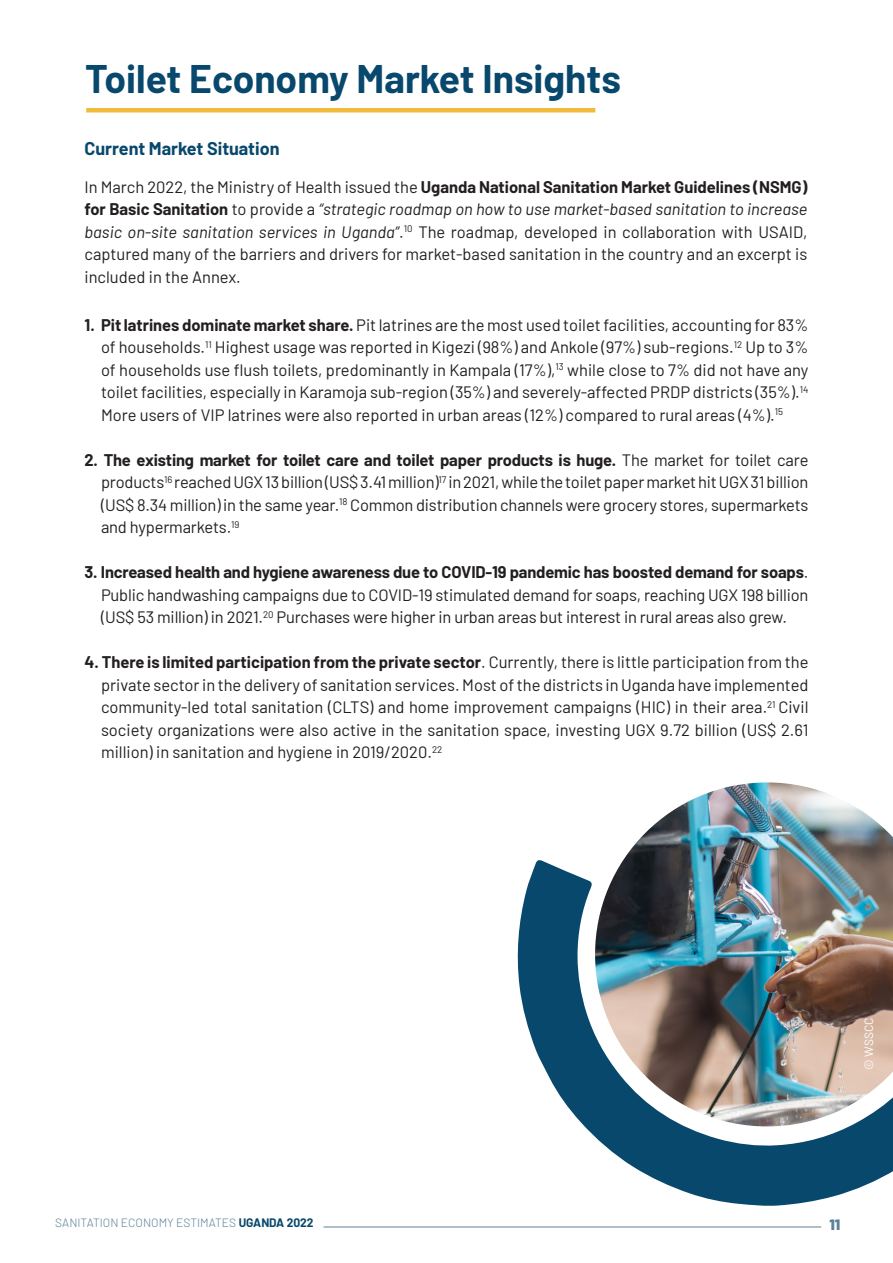
<style>
.page{position:relative;width:893px;height:1263px;background:#fff}
.page>*{position:absolute;margin:0;border:0;box-sizing:border-box;transform-origin:0 0}
.t1{font:700 39px "Barlow";color:#07486c}
.t2{font:700 18px "Barlow";color:#07486c}
.t3{font:16.5px/22.5px "Barlow";letter-spacing:-.005em;color:#231f20;text-align:justify}
.t4{font:900 15px "Barlow";color:#5c8198}
.t5{font:300 12px "Barlow";color:#5c8198}
.t6{font:12px "Barlow";color:#fff}
.s1{font-weight:700}
.s2{font-style:italic}
.s3{font-weight:700;color:#07486c}
</style>
<div class="page">
<hr style="left:324px;top:1227px;width:497px;height:1px;background:#5c8198">
<img style="left:624px;top:782px;width:269px;height:77px">
<img style="left:517px;top:859px;width:376px;height:347px">
<div style="left:86px;top:108px;width:509px;height:5px;background:#f1bc3b"></div>
<p class="t1" style="left:85px;top:50px;width:537px">Toilet Economy Market Insights</p>
<p class="t2" style="left:85px;top:135px;width:197px">Current Market Situation</p>
<p class="t3" style="left:85px;top:174px;width:724px">In March 2022, the Ministry of Health issued the <span class="s1">Uganda National Sanitation Market Guidelines (NSMG) for Basic Sanitation</span> to provide a <span class="s2">“strategic roadmap on how to use market-based sanitation to increase basic on-site sanitation services in Uganda”</span>.<sup>10</sup> The roadmap, developed in collaboration with USAID, captured many of the barriers and drivers for market-based sanitation in the country and an excerpt is included in the Annex.</p>
<p class="t3" style="left:101px;top:312px;width:709px;text-indent:-16px"><span class="s1">1. Pit latrines dominate market share.</span> Pit latrines are the most used toilet facilities, accounting for 83% of households.<sup>11</sup> Highest usage was reported in Kigezi (98%) and Ankole (97%) sub-regions.<sup>12</sup> Up to 3% of households use flush toilets, predominantly in Kampala (17%),<sup>13</sup> while close to 7% did not have any toilet facilities, especially in Karamoja sub-region (35%) and severely-affected PRDP districts (35%).<sup>14<br></sup>More users of VIP latrines were also reported in urban areas (12%) compared to rural areas (4%).<sup>15</sup></p>
<p class="t3" style="left:101px;top:447px;width:709px;text-indent:-16px"><span class="s1">2. The existing market for toilet care and toilet paper products is huge.</span> The market for toilet care products<sup>16</sup> reached UGX 13 billion (US$ 3.41 million)<sup>17</sup> in 2021, while the toilet paper market hit UGX 31 billion (US$ 8.34 million) in the same year.<sup>18</sup> Common distribution channels were grocery stores, supermarkets and hypermarkets.<sup>19</sup></p>
<p class="t3" style="left:101px;top:560px;width:709px;text-indent:-16px"><span class="s1">3. Increased health and hygiene awareness due to COVID-19 pandemic has boosted demand for soaps</span>.<br>Public handwashing campaigns due to COVID-19 stimulated demand for soaps, reaching UGX 198 billion (US$ 53 million) in 2021.<sup>20</sup> Purchases were higher in urban areas but interest in rural areas also grew.</p>
<p class="t3" style="left:101px;top:650px;width:709px;text-indent:-16px"><span class="s1">4. There is limited participation from the private sector</span>. Currently, there is little participation from the private sector in the delivery of sanitation services. Most of the districts in Uganda have implemented community-led total sanitation (CLTS) and home improvement campaigns (HIC) in their area.<sup>21</sup> Civil society organizations were also active in the sanitation space, investing UGX 9.72 billion (US$ 2.61 million) in sanitation and hygiene in 2019/2020.<sup>22</sup></p>
<p class="t6" style="left:860px;top:1069px;width:53px;rotate:-90deg">© WSSCC</p>
<p class="t5" style="left:55px;top:1214px;width:260px">SANITATION ECONOMY ESTIMATES <span class="s3">UGANDA 2022</span></p>
<p class="t4" style="left:829px;top:1213px;width:12px">11</p>
</div>
